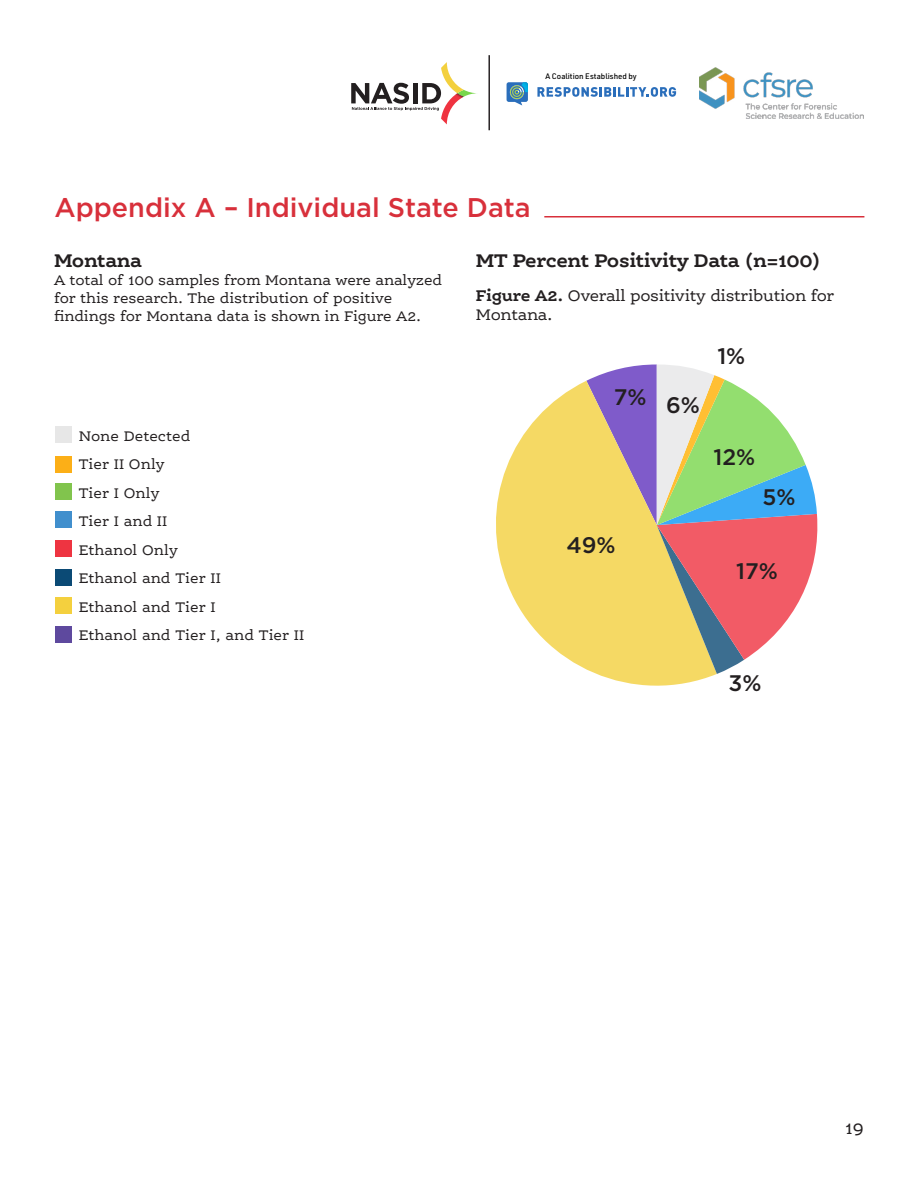
<style>
.page{position:relative;width:918px;height:1188px;background:#fff}
.page>*{position:absolute;margin:0;border:0;box-sizing:border-box;transform-origin:0 0}
.t1{font:500 27px "Gotham";color:#d8303b}
.t2{font:500 22.5px "Gotham";color:#231f20}
.t3{font:700 19.5px "Ernestine Pro";letter-spacing:-.02em;color:#231f20}
.t4{font:18px "Ernestine Pro";color:#231f20}
.t5{font:16.5px/19.8px "Ernestine Pro";letter-spacing:-.02em;color:#231f20}
.t6{font:15px/28.5px "Ernestine Pro";letter-spacing:-.01em;color:#231f20}
.t7{font:500 7.95px "URWDIN";color:#000}
.s1{font-weight:700}
</style>
<div class="page">
<svg style="left:496px;top:381px;width:221px;height:305px;fill:#f5d964"></svg>
<svg style="left:586px;top:365px;width:232px;height:309px;background:#ceb796"></svg>
<hr style="left:544px;top:216px;width:320px;height:2px;background:#d8303b">
<div style="left:55px;top:426px;width:16px;height:17px;background:#e7e7e7"></div>
<div style="left:56px;top:456px;width:16px;height:17px;background:#fcaf17"></div>
<div style="left:56px;top:484px;width:16px;height:16px;background:#81c44d"></div>
<div style="left:56px;top:512px;width:16px;height:16px;background:#418fcd"></div>
<div style="left:56px;top:541px;width:16px;height:16px;background:#ee3441"></div>
<div style="left:56px;top:569px;width:16px;height:17px;background:#0b4a75"></div>
<div style="left:56px;top:598px;width:16px;height:16px;background:#f4d03e"></div>
<div style="left:56px;top:626px;width:16px;height:16px;background:#5e499e"></div>
<hr style="left:488px;top:55px;width:2px;height:75px;background:#231f20">
<svg style="left:507px;top:82px;width:21px;height:23px"></svg>
<svg style="left:537px;top:87px;width:139px;height:10px"></svg>
<svg style="left:351px;top:62px;width:126px;height:62px"></svg>
<img style="left:700px;top:67px;width:164px;height:51px">
<p class="t7" style="left:546px;top:71px;width:93px">A Coalition Established by</p>
<h1 class="t1" style="left:54px;top:189px;width:478px">Appendix A – Individual State Data</h1>
<h3 class="t3" style="left:54px;top:248px;width:90px">Montana</h3>
<p class="t6" style="left:54px;top:271px;width:390px;line-height:18px">A total of 100 samples from Montana were analyzed for this research. The distribution of positive findings for Montana data is shown in Figure A2.</p>
<h3 class="t3" style="left:476px;top:248px;width:346px">MT Percent Positivity Data (n=100)</h3>
<p class="t5" style="left:476px;top:285px;width:360px"><span class="s1">Figure A2.</span> Overall positivity distribution for<br>Montana.</p>
<p class="t6" style="left:79px;top:421px;width:227px">None Detected<br>Tier II Only<br>Tier I Only<br>Tier I and II<br>Ethanol Only<br>Ethanol and Tier II<br>Ethanol and Tier I<br>Ethanol and Tier I, and Tier II</p>
<h2 class="t2" style="left:614px;top:386px;width:88px">7% 6%</h2>
<h2 class="t2" style="left:567px;top:530px;width:50px">49%</h2>
<h2 class="t2" style="left:717px;top:341px;width:30px">1%</h2>
<h2 class="t2" style="left:713px;top:442px;width:43px">12%</h2>
<h2 class="t2" style="left:763px;top:483px;width:35px">5%</h2>
<h2 class="t2" style="left:736px;top:556px;width:43px">17%</h2>
<h2 class="t2" style="left:729px;top:669px;width:35px">3%</h2>
<p class="t4" style="left:845px;top:1117px;width:20px">19</p>
</div>
